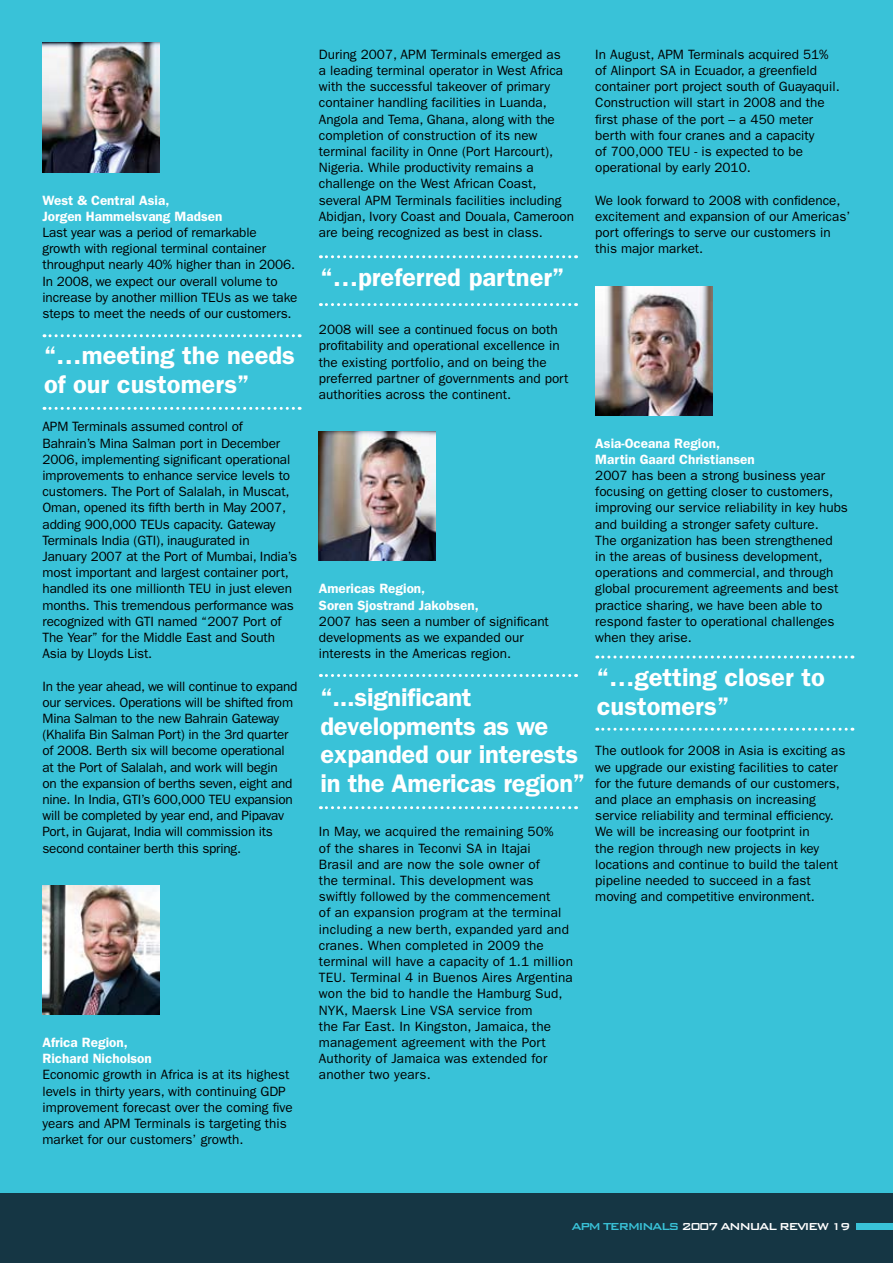
<style>
.page{position:relative;width:893px;height:1263px;background:#fff}
.page>*{position:absolute;margin:0;border:0;box-sizing:border-box;transform-origin:0 0}
.t1{font:600 25.5px/28.5px "Franklin Gothic";color:#fff}
.t2{font:13.5px/16.2px "Franklin Gothic";color:#000}
.t3{font:13.5px/16.2px "Franklin Gothic";letter-spacing:-.02em;color:#000}
.t4{font:600 13.5px/16.2px "Franklin Gothic";color:#fff}
.t5{font:500 13.5px "Bank Gothic";letter-spacing:-.12em;color:#fff}
.s1{color:#39c2d8}
</style>
<div class="page">
<div style="left:0;top:1178px;width:893px;height:85px;background:#153644"></div>
<div style="left:856px;top:1223px;width:37px;height:7px;background:#39c2d8"></div>
<div style="left:0;top:0;width:893px;height:1193px;background:#39c2d8"></div>
<img style="left:43px;top:43px;width:116px;height:129px">
<img style="left:595px;top:286px;width:117px;height:130px">
<img style="left:43px;top:885px;width:116px;height:130px">
<img style="left:319px;top:431px;width:117px;height:130px">
<svg style="left:44px;top:334px;width:256px;height:3px"></svg>
<svg style="left:44px;top:407px;width:256px;height:3px"></svg>
<svg style="left:320px;top:255px;width:257px;height:3px"></svg>
<svg style="left:320px;top:303px;width:257px;height:3px"></svg>
<svg style="left:320px;top:674px;width:257px;height:3px"></svg>
<svg style="left:320px;top:806px;width:257px;height:3px"></svg>
<svg style="left:597px;top:655px;width:256px;height:3px"></svg>
<svg style="left:597px;top:728px;width:256px;height:3px"></svg>
<p class="t4" style="left:43px;top:192px;width:181px">West &amp; Central Asia,<br>Jorgen Hammelsvang Madsen</p>
<p class="t2" style="left:43px;top:224px;width:256px">Last year was a period of remarkable growth with regional terminal container throughput nearly 40% higher than in 2006.<br>In 2008, we expect our overall volume to increase by another million TEUs as we take steps to meet the needs of our customers.</p>
<h1 class="t1" style="left:44px;top:341px;width:252px">“…meeting the needs of our customers”</h1>
<p class="t2" style="left:43px;top:419px;width:256px">APM Terminals assumed control of Bahrain’s Mina Salman port in December 2006, implementing significant operational improvements to enhance service levels to customers. The Port of Salalah, in Muscat, Oman, opened its fifth berth in May 2007, adding 900,000 TEUs capacity. Gateway Terminals India (GTI), inaugurated in January 2007 at the Port of Mumbai, India’s most important and largest container port, handled its one millionth TEU in just eleven months. This tremendous performance was recognized with GTI named “2007 Port of The Year” for the Middle East and South Asia by Lloyds List.</p>
<p class="t3" style="left:43px;top:678px;width:256px">In the year ahead, we will continue to expand our services. Operations will be shifted from Mina Salman to the new Bahrain Gateway (Khalifa Bin Salman Port) in the 3rd quarter of 2008. Berth six will become operational at the Port of Salalah, and work will begin<br>on the expansion of berths seven, eight and nine. In India, GTI’s 600,000 TEU expansion will be completed by year end, and Pipavav Port, in Gujarat, India will commission its second container berth this spring.</p>
<p class="t4" style="left:43px;top:1034px;width:111px">Africa Region,<br>Richard Nicholson</p>
<p class="t2" style="left:43px;top:1067px;width:252px">Economic growth in Africa is at its highest levels in thirty years, with continuing GDP improvement forecast over the coming five years and APM Terminals is targeting this market for our customers’ growth.</p>
<p class="t2" style="left:319px;top:46px;width:257px">During 2007, APM Terminals emerged as<br>a leading terminal operator in West Africa with the successful takeover of primary container handling facilities in Luanda, Angola and Tema, Ghana, along with the completion of construction of its new terminal facility in Onne (Port Harcourt), Nigeria. While productivity remains a challenge on the West African Coast, several APM Terminals facilities including Abidjan, Ivory Coast and Douala, Cameroon are being recognized as best in class.</p>
<h1 class="t1" style="left:320px;top:263px;width:245px">“…preferred partner”</h1>
<p class="t2" style="left:319px;top:322px;width:251px">2008 will see a continued focus on both profitability and operational excellence in the existing portfolio, and on being the preferred partner of governments and port authorities across the continent.</p>
<p class="t2" style="left:595px;top:46px;width:246px">In August, APM Terminals acquired 51% of Alinport SA in Ecuador, a greenfield container port project south of Guayaquil.<br>Construction will start in 2008 and the first phase of the port – a 450 meter berth with four cranes and a capacity<br>of 700,000 TEU - is expected to be operational by early 2010.</p>
<p class="t2" style="left:595px;top:192px;width:257px">We look forward to 2008 with confidence, excitement and expansion of our Americas’ port offerings to serve our customers in this major market.</p>
<p class="t4" style="left:319px;top:581px;width:161px">Americas Region,<br>Soren Sjostrand Jakobsen,</p>
<p class="t2" style="left:319px;top:613px;width:232px">2007 has seen a number of significant developments as we expanded our interests in the Americas region.</p>
<h1 class="t1" style="left:320px;top:683px;width:266px">“...significant developments as we expanded our interests in the Americas region”</h1>
<p class="t2" style="left:319px;top:824px;width:256px">In May, we acquired the remaining 50%<br>of the shares in Teconvi SA in Itajai<br>Brasil and are now the sole owner of<br>the terminal. This development was swiftly followed by the commencement<br>of an expansion program at the terminal including a new berth, expanded yard and cranes. When completed in 2009 the terminal will have a capacity of 1.1 million TEU. Terminal 4 in Buenos Aires Argentina won the bid to handle the Hamburg Sud, NYK, Maersk Line VSA service from<br>the Far East. In Kingston, Jamaica, the management agreement with the Port Authority of Jamaica was extended for another two years.</p>
<p class="t4" style="left:595px;top:435px;width:161px">Asia-Oceana Region,<br>Martin Gaard Christiansen</p>
<p class="t2" style="left:595px;top:467px;width:254px">2007 has been a strong business year focusing on getting closer to customers, improving our service reliability in key hubs and building a stronger safety culture.<br>The organization has been strengthened<br>in the areas of business development, operations and commercial, and through global procurement agreements and best practice sharing, we have been able to respond faster to operational challenges when they arise.</p>
<h1 class="t1" style="left:597px;top:663px;width:229px">“…getting closer to customers”</h1>
<p class="t2" style="left:595px;top:743px;width:252px">The outlook for 2008 in Asia is exciting as we upgrade our existing facilities to cater for the future demands of our customers, and place an emphasis on increasing service reliability and terminal efficiency.<br>We will be increasing our footprint in<br>the region through new projects in key locations and continue to build the talent pipeline needed to succeed in a fast moving and competitive environment.</p>
<p class="t5" style="left:571px;top:1219px;width:281px"><span class="s1">APM Term inals</span> 2007 Annual Review 19</p>
</div>
